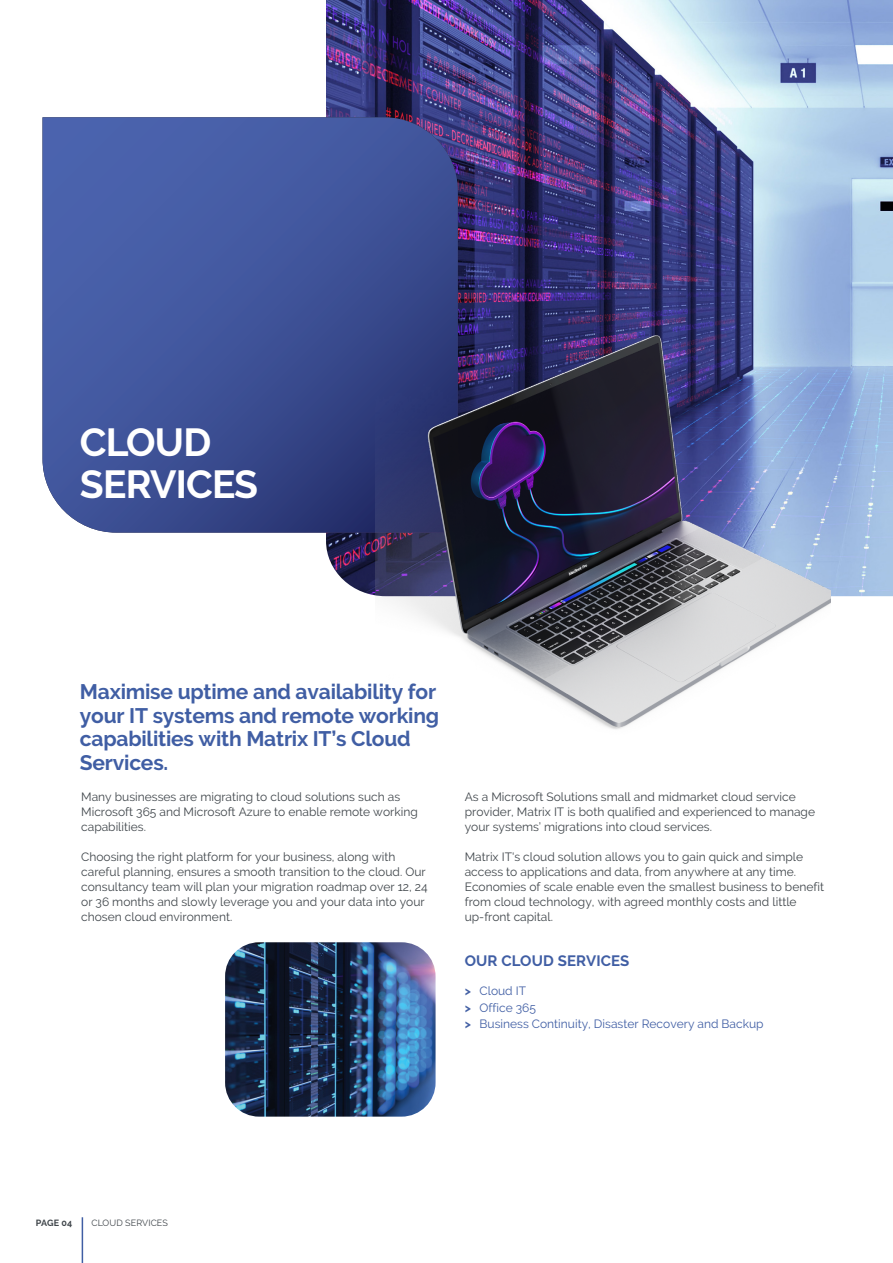
<style>
.page{position:relative;width:893px;height:1263px;background:#fff}
.page>*{position:absolute;margin:0;border:0;box-sizing:border-box;transform-origin:0 0}
.t1{font:700 39px "Raleway";letter-spacing:-.02em;color:#fff}
.t2{font:700 21px/23.4px "Raleway";letter-spacing:-.01em;color:#405ea4}
.Paragraph_Style_3{font:700 15px "Raleway";letter-spacing:.01em;color:#405ea4}
.t3{font:12px/15px "Raleway";color:#40464b}
.t4{font:12px "Raleway";color:#405ea4}
.t5{font:9px "Raleway";letter-spacing:.01em;color:#40464b}
.t6{font:700 9px "Raleway";letter-spacing:-.005em;color:#40464b}
.s1{font-weight:700;color:#425fa4}
</style>
<div class="page">
<img style="left:326px;top:0;width:567px;height:596px">
<hr style="left:82px;top:1217px;width:1px;height:46px;background:#405ea4">
<img style="left:43px;top:117px;width:415px;height:416px">
<img style="left:376px;top:328px;width:454px;height:402px">
<img style="left:225px;top:942px;width:211px;height:174px">
<p class="t1" style="left:80px;top:420px;width:133px">CLOUD</p>
<p class="t1" style="left:80px;top:462px;width:180px">SERVICES</p>
<p class="t2" style="left:80px;top:680px;width:361px">Maximise uptime and availability for your IT systems and remote working capabilities with Matrix IT’s Cloud<br>Services.</p>
<p class="t3" style="left:81px;top:789px;width:338px">Many businesses are migrating to cloud solutions such as<br>Microsoft 365 and Microsoft Azure to enable remote working capabilities.</p>
<p class="t3" style="left:81px;top:849px;width:348px">Choosing the right platform for your business, along with careful planning, ensures a smooth transition to the cloud. Our consultancy team will plan your migration roadmap over 12, 24 or 36 months and slowly leverage you and your data into your chosen cloud environment.</p>
<p class="t3" style="left:465px;top:789px;width:352px">As a Microsoft Solutions small and midmarket cloud service provider, Matrix IT is both qualified and experienced to manage your systems’ migrations into cloud services.</p>
<p class="t3" style="left:465px;top:849px;width:361px">Matrix IT's cloud solution allows you to gain quick and simple access to applications and data, from anywhere at any time.<br>Economies of scale enable even the smallest business to benefit from cloud technology, with agreed monthly costs and little</p>
<p class="t3" style="left:465px;top:909px;width:90px">up-front capital.</p>
<p class="Paragraph_Style_3" style="left:465px;top:952px;width:166px">OUR CLOUD SERVICES</p>
<p class="t4" style="left:465px;top:984px;width:63px"><span class="s1">&gt;</span> Cloud IT</p>
<p class="t4" style="left:465px;top:1000px;width:73px"><span class="s1">&gt;</span> Office 365</p>
<p class="t4" style="left:465px;top:1017px;width:300px"><span class="s1">&gt;</span> Business Continuity, Disaster Recovery and Backup</p>
<p class="t6" style="left:36px;top:1217px;width:38px">PAGE 04</p>
<p class="t5" style="left:91px;top:1217px;width:78px">CLOUD SERVICES</p>
</div>
